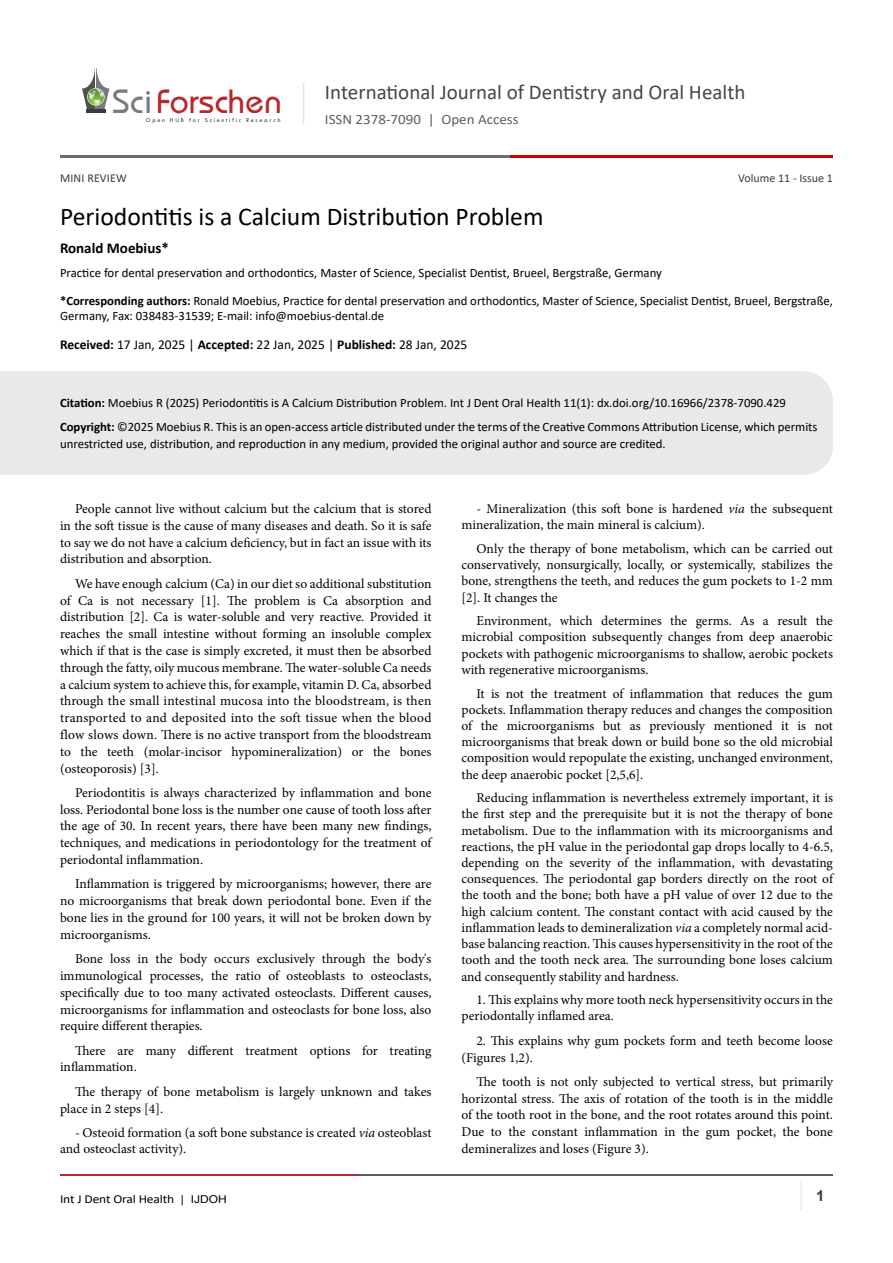
<style>
.page{position:relative;width:893px;height:1263px;background:#fff}
.page>*{position:absolute;margin:0;border:0;box-sizing:border-box;transform-origin:0 0}
.t1{font:35.1px "Opal";color:#b8292c}
.t2{font:25.65px "Calibri";color:#000}
.t3{font:21px "Calibri";color:#474646}
.t4{font:700 15px "Calibri";color:#000}
.t5{font:700 15px "Arial";color:#3c3a3b}
.t6{font:14.25px "Calibri";color:#605f5f;scale:1.05 1}
.t7{font:13.5px/16.8px "Minion Pro";color:#000;text-align:justify}
.t8{font:13.5px "Calibri";color:#000}
.t9{font:12.75px/15.8px "Calibri";color:#000}
.t10{font:12.15px "Calibri";letter-spacing:-.01em;color:#000;scale:1.11 1}
.t11{font:12px "Calibri";color:#3c3a3b}
.t12{font:6.15px "Tw Cen";letter-spacing:.28em;color:#3a3a3a}
.s1{color:#7a7a7b}
.s2{font-weight:700}
.s3{font-style:italic}
.s4{font-family:"Arial";font-size:10.8px}
</style>
<div class="page">
<hr style="left:86px;top:109px;width:19px;height:4px;background:#3a3a3a">
<svg style="left:82px;top:68px;width:27px;height:41px"></svg>
<hr style="left:303px;top:83px;width:1px;height:41px;background:#e4e5e9">
<hr style="left:800px;top:1181px;width:2px;height:29px;background:#eae8e8">
<hr style="left:60px;top:1174px;width:300px;height:2px;background:#b9282c">
<hr style="left:359px;top:1174px;width:474px;height:2px;background:#5d5e60">
<hr style="left:60px;top:155px;width:535px;height:2px;background:#6e6d6d">
<hr style="left:511px;top:155px;width:322px;height:2px;background:#ca0000">
<div style="left:0;top:371px;width:833px;height:104px;background:#eae8e8"></div>
<h1 class="t1" style="left:113px;top:80px;width:171px"><span class="s1">Sci</span>Forschen</h1>
<p class="t12" style="left:146px;top:116px;width:136px">Open HUB for Scientific Research</p>
<h3 class="t3" style="left:325px;top:77px;width:422px">International Journal of Dentistry and Oral Health</h3>
<p class="t6" style="left:325px;top:110px;width:186px">ISSN 2378-7090 | Open Access</p>
<p class="t11" style="left:60px;top:170px;width:68px">MINI REVIEW</p>
<p class="t2" style="left:60px;top:198px;width:485px">Periodontitis is a Calcium Distribution Problem</p>
<p class="t4" style="left:60px;top:237px;width:110px">Ronald Moebius*</p>
<p class="t9" style="left:60px;top:265px;width:603px">Practice for dental preservation and orthodontics, Master of Science, Specialist Dentist, Brueel, Bergstraße, Germany</p>
<p class="t11" style="left:738px;top:170px;width:96px">Volume 11 - Issue 1</p>
<p class="t9" style="left:60px;top:292px;width:774px"><span class="s2">*Corresponding authors:</span> Ronald Moebius, Practice for dental preservation and orthodontics, Master of Science, Specialist Dentist, Brueel, Bergstraße,<br>Germany, Fax: 038483-31539; E-mail: info@moebius-dental.de</p>
<p class="t8" style="left:60px;top:335px;width:409px"><span class="s2">Received:</span> 17 Jan, 2025 | <span class="s2">Accepted:</span> 22 Jan, 2025 | <span class="s2">Published:</span> 28 Jan, 2025</p>
<p class="t9" style="left:60px;top:395px;width:727px"><span class="s2">Citation:</span> Moebius R (2025) Periodontitis is A Calcium Distribution Problem. Int J Dent Oral Health 11(1): dx.doi.org/10.16966/2378-7090.429</p>
<p class="t9" style="left:60px;top:419px;width:759px;line-height:16.5px"><span class="s2">Copyright:</span> ©2025 Moebius R. This is an open-access article distributed under the terms of the Creative Commons Attribution License, which permits unrestricted use, distribution, and reproduction in any medium, provided the original author and source are credited.</p>
<p class="t7" style="left:60px;top:500px;width:373px;text-indent:15px">People cannot live without calcium but the calcium that is stored in the soft tissue is the cause of many diseases and death. So it is safe to say we do not have a calcium deficiency, but in fact an issue with its distribution and absorption.</p>
<p class="t7" style="left:60px;top:575px;width:373px;text-indent:15px">We have enough calcium (Ca) in our diet so additional substitution of Ca is not necessary [1]. The problem is Ca absorption and distribution [2]. Ca is water-soluble and very reactive. Provided it reaches the small intestine without forming an insoluble complex which if that is the case is simply excreted, it must then be absorbed through the fatty, oily mucous membrane. The water-soluble Ca needs a calcium system to achieve this, for example, vitamin D. Ca, absorbed through the small intestinal mucosa into the bloodstream, is then transported to and deposited into the soft tissue when the blood flow slows down. There is no active transport from the bloodstream to the teeth (molar-incisor hypomineralization) or the bones (osteoporosis) [3].</p>
<p class="t7" style="left:60px;top:784px;width:373px;text-indent:15px">Periodontitis is always characterized by inflammation and bone loss. Periodontal bone loss is the number one cause of tooth loss after the age of 30. In recent years, there have been many new findings, techniques, and medications in periodontology for the treatment of periodontal inflammation.</p>
<p class="t7" style="left:60px;top:876px;width:373px;text-indent:15px">Inflammation is triggered by microorganisms; however, there are no microorganisms that break down periodontal bone. Even if the bone lies in the ground for 100 years, it will not be broken down by microorganisms.</p>
<p class="t7" style="left:60px;top:950px;width:373px;text-indent:15px">Bone loss in the body occurs exclusively through the body's immunological processes, the ratio of osteoblasts to osteoclasts, specifically due to too many activated osteoclasts. Different causes, microorganisms for inflammation and osteoclasts for bone loss, also require different therapies.</p>
<p class="t7" style="left:60px;top:1042px;width:373px;text-indent:15px">There are many different treatment options for treating inflammation.</p>
<p class="t7" style="left:60px;top:1083px;width:373px;text-indent:15px">The therapy of bone metabolism is largely unknown and takes place in 2 steps [4].</p>
<p class="t7" style="left:60px;top:1124px;width:373px;text-indent:15px">- Osteoid formation (a soft bone substance is created <span class="s3">via</span> osteoblast and osteoclast activity).</p>
<p class="t7" style="left:461px;top:501px;width:373px;line-height:16.2px;text-indent:15px">- Mineralization (this soft bone is hardened <span class="s3">via</span> the subsequent mineralization, the main mineral is calcium).</p>
<p class="t7" style="left:461px;top:541px;width:373px;line-height:16.2px;text-indent:15px">Only the therapy of bone metabolism, which can be carried out conservatively, nonsurgically, locally, or systemically, stabilizes the bone, strengthens the teeth, and reduces the gum pockets to 1-2 mm [2]. It changes the</p>
<p class="t7" style="left:461px;top:613px;width:373px;line-height:16.2px;text-indent:15px">Environment, which determines the germs. As a result the microbial composition subsequently changes from deep anaerobic pockets with pathogenic microorganisms to shallow, aerobic pockets with regenerative microorganisms.</p>
<p class="t7" style="left:461px;top:685px;width:373px;line-height:16.2px;text-indent:15px">It is not the treatment of inflammation that reduces the gum pockets. Inflammation therapy reduces and changes the composition of the microorganisms but as previously mentioned it is not microorganisms that break down or build bone so the old microbial composition would repopulate the existing, unchanged environment, the deep anaerobic pocket [2,5,6].</p>
<p class="t7" style="left:461px;top:790px;width:373px;line-height:16.2px;text-indent:15px">Reducing inflammation is nevertheless extremely important, it is the first step and the prerequisite but it is not the therapy of bone metabolism. Due to the inflammation with its microorganisms and reactions, the pH value in the periodontal gap drops locally to 4-6.5, depending on the severity of the inflammation, with devastating consequences. The periodontal gap borders directly on the root of the tooth and the bone; both have a pH value of over 12 due to the high calcium content. The constant contact with acid caused by the inflammation leads to demineralization <span class="s3">via</span> a completely normal acid&shy;base balancing reaction. This causes hypersensitivity in the root of the tooth and the tooth neck area. The surrounding bone loses calcium and consequently stability and hardness.</p>
<p class="t7" style="left:461px;top:992px;width:373px;line-height:16.2px;text-indent:15px">1. This explains why more tooth neck hypersensitivity occurs in the periodontally inflamed area.</p>
<p class="t7" style="left:461px;top:1032px;width:373px;text-indent:15px">2. This explains why gum pockets form and teeth become loose (Figures 1,2).</p>
<p class="t7" style="left:461px;top:1073px;width:373px;text-indent:15px">The tooth is not only subjected to vertical stress, but primarily horizontal stress. The axis of rotation of the tooth is in the middle of the tooth root in the bone, and the root rotates around this point.<br>Due to the constant inflammation in the gum pocket, the bone demineralizes and loses (Figure 3).</p>
<p class="t10" style="left:60px;top:1190px;width:152px">Int J Dent Oral Health <span class="s4">| IJDOH</span></p>
<p class="t5" style="left:816px;top:1185px;width:10px">1</p>
</div>
